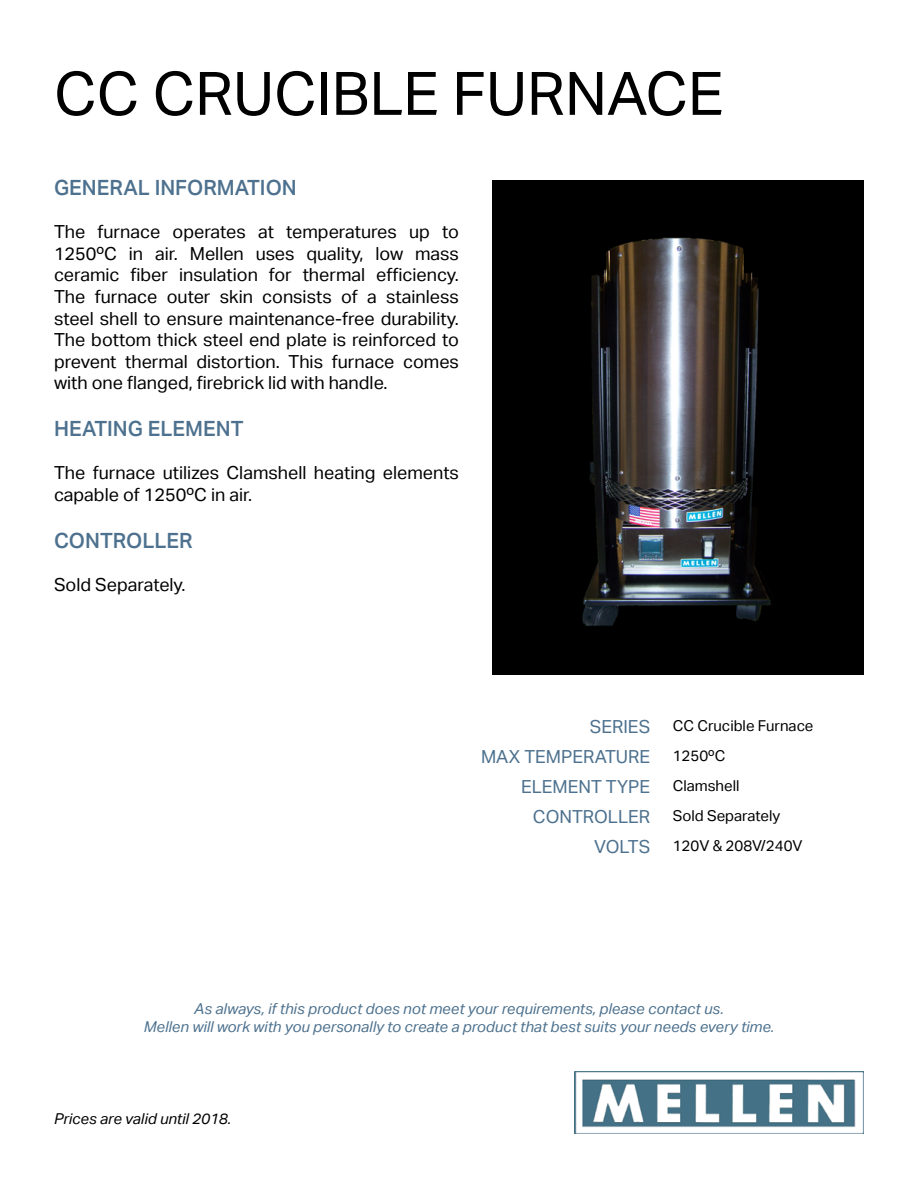
<style>
.page{position:relative;width:918px;height:1188px;background:#fff}
.page>*{position:absolute;margin:0;border:0;box-sizing:border-box;transform-origin:0 0}
.t1{font:60px "Aktiv Grotesk";color:#000}
.t2{font:500 21px "Aktiv Grotesk";color:#4d718e}
.t3{font:18px/21.6px "Aktiv Grotesk";color:#000;text-align:justify}
.t4{font:18px/30px "Aktiv Grotesk";color:#4d718e;text-align:right}
.t5{font:italic 15px/18px "Aktiv Grotesk";color:#4d718e;text-align:center}
.t6{font:15px/30px "Aktiv Grotesk";color:#000}
.t7{font:italic 15px "Aktiv Grotesk";color:#000}
</style>
<div class="page">
<img style="left:574px;top:1071px;width:290px;height:63px">
<img style="left:493px;top:180px;width:371px;height:495px">
<h1 class="t1" style="left:54px;top:53px;width:671px">CC CRUCIBLE FURNACE</h1>
<p class="t2" style="left:54px;top:173px;width:244px">GENERAL INFORMATION</p>
<p class="t3" style="left:54px;top:220px;width:407px">The furnace operates at temperatures up to 1250ºC in air. Mellen uses quality, low mass ceramic fiber insulation for thermal efficiency.<br>The furnace outer skin consists of a stainless steel shell to ensure maintenance-free durability.<br>The bottom thick steel end plate is reinforced to prevent thermal distortion. This furnace comes with one flanged, firebrick lid with handle.</p>
<p class="t2" style="left:54px;top:414px;width:191px">HEATING ELEMENT</p>
<p class="t3" style="left:54px;top:462px;width:407px">The furnace utilizes Clamshell heating elements capable of 1250ºC in air.</p>
<p class="t2" style="left:54px;top:526px;width:140px">CONTROLLER</p>
<p class="t3" style="left:54px;top:573px;width:133px">Sold Separately.</p>
<p class="t4" style="left:481px;top:711px;width:171px">SERIES<br>MAX TEMPERATURE<br>ELEMENT TYPE<br>CONTROLLER<br>VOLTS</p>
<p class="t6" style="left:673px;top:710px;width:142px">CC Crucible Furnace<br>1250ºC<br>Clamshell<br>Sold Separately<br>120V &amp; 208V/240V</p>
<p class="t5" style="left:144px;top:999px;width:632px">As always, if this product does not meet your requirements, please contact us.<br>Mellen will work with you personally to create a product that best suits your needs every time.</p>
<p class="t7" style="left:54px;top:1109px;width:179px">Prices are valid until 2018.</p>
</div>
